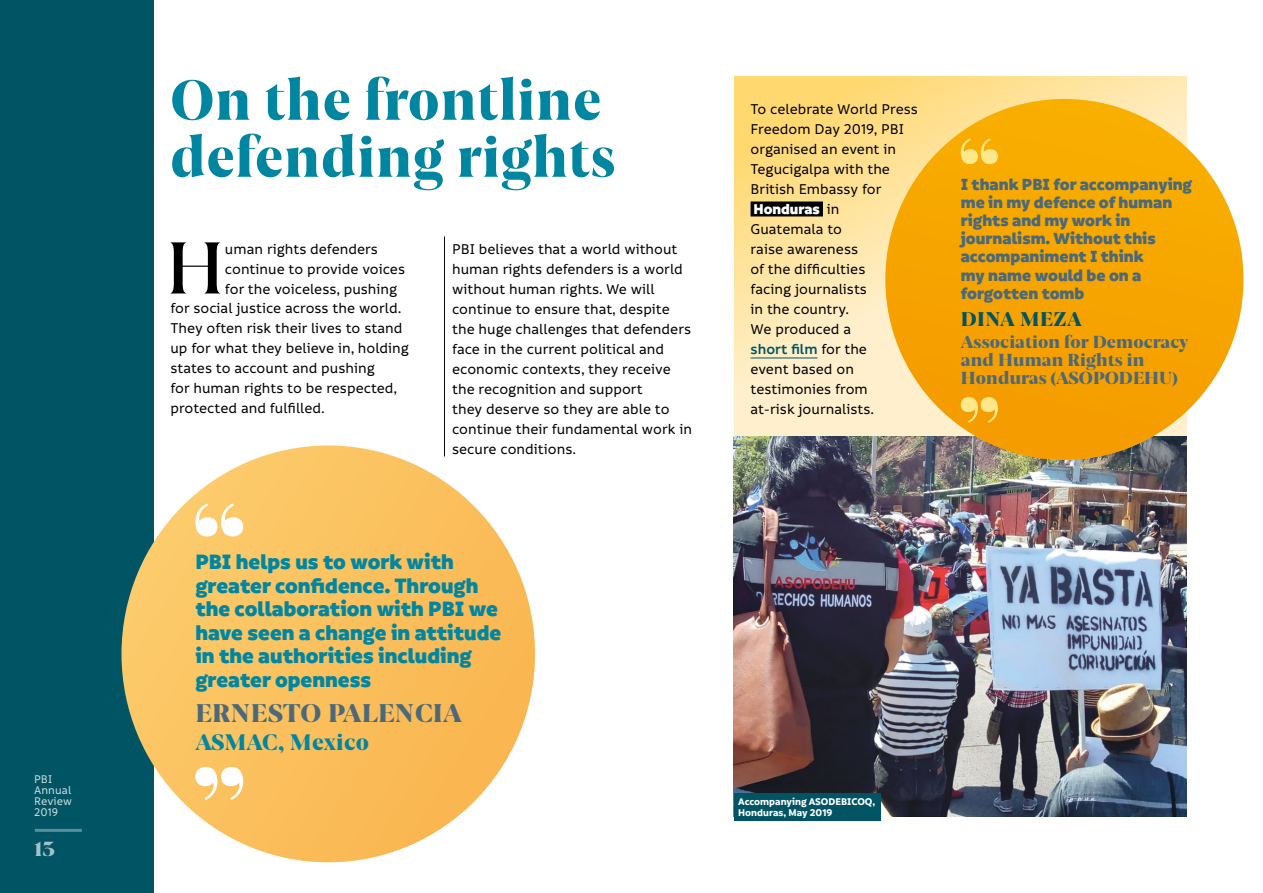
<style>
.page{position:relative;width:1263px;height:893px;background:#fff}
.page>*{position:absolute;margin:0;border:0;box-sizing:border-box;transform-origin:0 0}
.t1{font:600 70.5px "Joane";color:#000}
.t2{font:900 54px/57px "Joane";letter-spacing:.02em;color:#0086a1;scale:.95 1}
.t3{font:900 24.45px "Joane";letter-spacing:.01em;color:#4b697a}
.t4{font:900 22.35px/23.4px "Informative";color:#0086a1}
.t5{font:900 21.45px "Joane";letter-spacing:.01em;color:#0086a1}
.t6{font:900 19.5px "Joane";color:#fff}
.t7{font:900 19.05px "Joane";letter-spacing:.03em;color:#005464}
.t8{font:900 17.4px/18.1px "Informative";color:#4b697a}
.t9{font:900 16.65px/18px "Joane";letter-spacing:.01em;color:#4b697a}
.t10{font:500 15.3px/20px "Informative";color:#000}
.t11{font:500 12px/11.2px "Informative";letter-spacing:.01em;color:#fff}
.t12{font:700 10.5px/10.5px "Informative";color:#fff}
.s1{font-weight:900;color:#fff}
.s2{font-weight:600;color:#005464}
</style>
<div class="page">
<div style="left:0;top:0;width:153px;height:893px;background:#005464"></div>
<svg style="left:734px;top:77px;width:452px;height:359px;background:#fee4a4"></svg>
<hr style="left:444px;top:236px;width:1px;height:220px;background:#000">
<div style="left:121px;top:446px;width:414px;height:416px;background:linear-gradient(to right,#fbc96b,#fbb751);border-radius:50%"></div>
<svg style="left:195px;top:503px;width:48px;height:33px"></svg>
<svg style="left:195px;top:767px;width:48px;height:33px"></svg>
<div style="left:750px;top:201px;width:73px;height:15px;background:#000"></div>
<hr style="left:750px;top:358px;width:67px;height:1px;background:#005464">
<img style="left:734px;top:436px;width:452px;height:380px">
<div style="left:885px;top:99px;width:358px;height:361px;background:#f6a500;border-radius:50%"></div>
<svg style="left:961px;top:138px;width:37px;height:26px"></svg>
<svg style="left:961px;top:397px;width:37px;height:26px"></svg>
<div style="left:734px;top:793px;width:146px;height:28px;background:#005464"></div>
<hr style="left:35px;top:829px;width:47px;height:3px;background:#fff">
<p class="t11" style="left:34px;top:773px;width:40px">PBI<br>Annual<br>Review<br>2019</p>
<p class="t6" style="left:34px;top:835px;width:22px">13</p>
<h2 class="t2" style="left:170px;top:69px;width:469px">On the frontline defending rights</h2>
<h1 class="t1" style="left:166px;top:222px;width:60px">H</h1>
<p class="t10" style="left:225px;top:239px;width:155px">uman rights defenders</p>
<p class="t10" style="left:225px;top:259px;width:182px">continue to provide voices</p>
<p class="t10" style="left:225px;top:279px;width:174px">for the voiceless, pushing</p>
<p class="t10" style="left:170px;top:299px;width:233px">for social justice across the world.</p>
<p class="t10" style="left:170px;top:319px;width:233px">They often risk their lives to stand</p>
<p class="t10" style="left:170px;top:339px;width:240px">up for what they believe in, holding</p>
<p class="t10" style="left:170px;top:359px;width:206px">states to account and pushing</p>
<p class="t10" style="left:170px;top:379px;width:228px">for human rights to be respected,</p>
<p class="t10" style="left:170px;top:399px;width:156px">protected and fulfilled.</p>
<p class="t10" style="left:452px;top:239px;width:241px">PBI believes that a world without human rights defenders is a world without human rights. We will continue to ensure that, despite the huge challenges that defenders face in the current political and economic contexts, they receive the recognition and support<br>they deserve so they are able to continue their fundamental work in secure conditions.</p>
<h3 class="t4" style="left:195px;top:551px;width:307px">PBI helps us to work with greater confidence. Through the collaboration with PBI we have seen a change in attitude in the authorities including greater openness</h3>
<h3 class="t3" style="left:195px;top:695px;width:268px">ERNESTO PALENCIA</h3>
<h3 class="t5" style="left:195px;top:727px;width:175px">ASMAC, Mexico</h3>
<p class="t10" style="left:750px;top:99px;width:169px">To celebrate World Press<br>Freedom Day 2019, PBI organised an event in<br>Tegucigalpa with the<br>British Embassy for<br><span class="s1">Honduras</span> in<br>Guatemala to<br>raise awareness<br>of the difficulties<br>facing journalists<br>in the country.<br>We produced a<br><span class="s2">short film</span> for the<br>event based on testimonies from<br>at-risk journalists.</p>
<p class="t8" style="left:961px;top:175px;width:233px">I thank PBI for accompanying me in my defence of human rights and my work in journalism. Without this accompaniment I think<br>my name would be on a forgotten tomb</p>
<p class="t7" style="left:961px;top:305px;width:122px">DINA MEZA</p>
<p class="t9" style="left:961px;top:333px;width:229px">Association for Democracy and Human Rights in<br>Honduras (ASOPODEHU)</p>
<p class="t12" style="left:738px;top:797px;width:138px">Accompanying ASODEBICOQ,<br>Honduras, May 2019</p>
</div>
